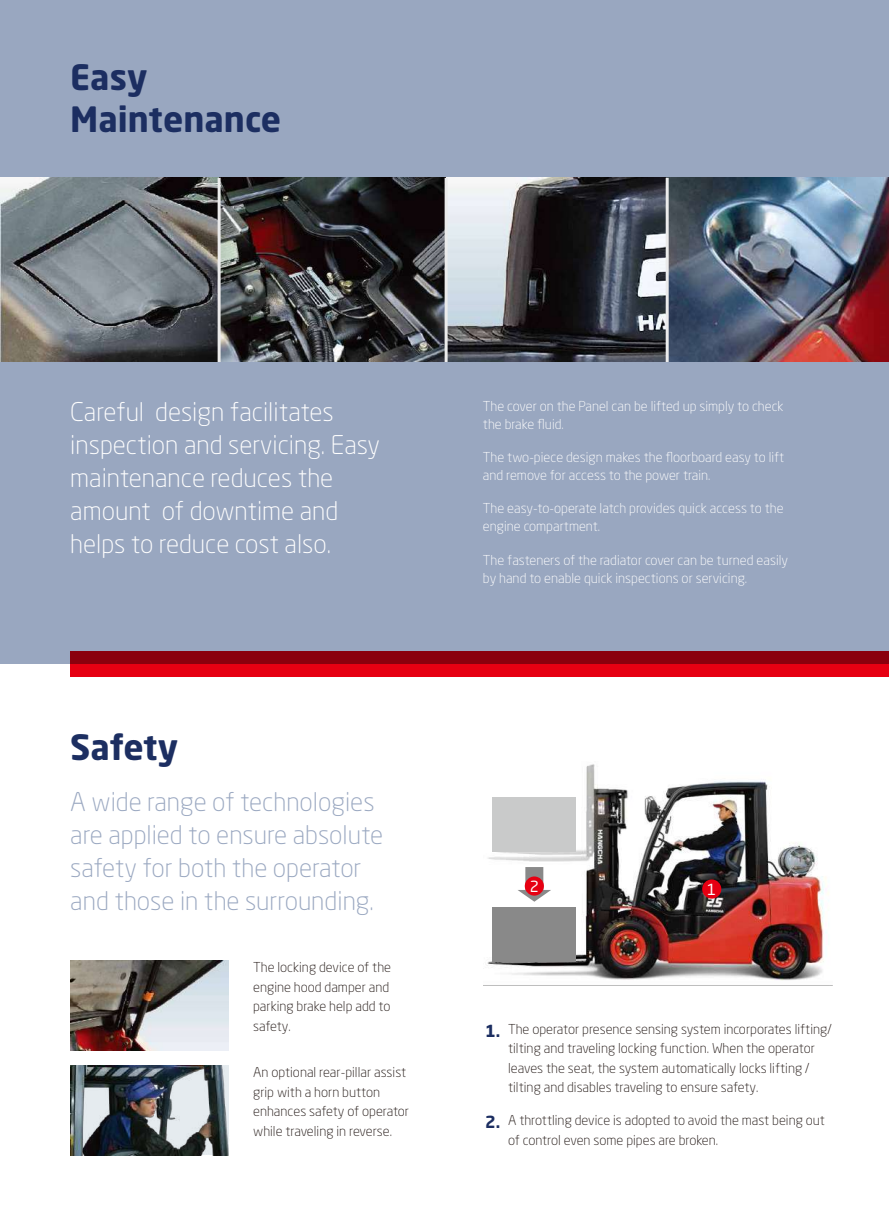
<style>
.page{position:relative;width:889px;height:1212px;background:#fff}
.page>*{position:absolute;margin:0;border:0;box-sizing:border-box;transform-origin:0 0}
.t1{font:700 34.5px/42px "Neo Sans Std";color:#1c2e61}
.t2{font:300 25.5px/33px "Neo Sans Std";color:#fff}
.t3{font:300 25.5px/33px "Neo Sans Std";color:#99a7c0}
.t4{font:700 16.5px "Neo Sans Std";color:#1c2e61}
.t5{font:15.15px "Neo Sans Std";color:#fff}
.t6{font:300 13.5px/19.5px "Neo Sans Std";color:#221815}
.t7{font:300 13.5px/18px "Neo Sans Std";color:#fff}
</style>
<div class="page">
<div style="left:0;top:0;width:889px;height:664px;background:#99a7c0"></div>
<svg style="left:70px;top:651px;width:819px;height:25px;background:#b6000f"></svg>
<img style="left:0;top:178px;width:889px;height:184px">
<img style="left:483px;top:764px;width:349px;height:222px">
<svg style="left:517px;top:867px;width:34px;height:35px"></svg>
<div style="left:493px;top:907px;width:83px;height:55px;background:#898989"></div>
<div style="left:493px;top:797px;width:83px;height:54px;background:#c9caca"></div>
<div style="left:702px;top:879px;width:19px;height:19px;background:#e60012;border-radius:50%"></div>
<div style="left:525px;top:876px;width:19px;height:19px;background:#e60012;border-radius:50%"></div>
<img style="left:70px;top:960px;width:159px;height:90px">
<img style="left:70px;top:1065px;width:159px;height:90px">
<hr style="left:218px;top:178px;width:3px;height:184px;background:#ebebeb">
<hr style="left:444px;top:178px;width:3px;height:184px;background:#ebebeb">
<hr style="left:665px;top:178px;width:3px;height:184px;background:#ebebeb">
<h1 class="t1" style="left:70px;top:56px;width:212px">Easy<br>Maintenance</h1>
<h2 class="t2" style="left:70px;top:395px;width:311px">Careful design facilitates inspection and servicing. Easy maintenance reduces the amount of downtime and helps to reduce cost also.</h2>
<h1 class="t1" style="left:70px;top:725px;width:109px">Safety</h1>
<h2 class="t3" style="left:70px;top:785px;width:314px">A wide range of technologies are applied to ensure absolute safety for both the operator and those in the surrounding.</h2>
<p class="t6" style="left:253px;top:957px;width:139px">The locking device of the engine hood damper and parking brake help add to safety.</p>
<p class="t6" style="left:253px;top:1062px;width:157px">An optional rear-pillar assist grip with a horn button enhances safety of operator while traveling in reverse.</p>
<p class="t7" style="left:483px;top:397px;width:302px">The cover on the Panel can be lifted up simply to check the brake fluid.</p>
<p class="t7" style="left:483px;top:448px;width:303px">The two-piece design makes the floorboard easy to lift and remove for access to the power train.</p>
<p class="t7" style="left:483px;top:499px;width:302px">The easy-to-operate latch provides quick access to the engine compartment.</p>
<p class="t7" style="left:483px;top:551px;width:307px">The fasteners of the radiator cover can be turned easily by hand to enable quick inspections or servicing.</p>
<p class="t5" style="left:530px;top:877px;width:11px">2</p>
<p class="t5" style="left:707px;top:880px;width:11px">1</p>
<p class="t4" style="left:485px;top:1020px;width:17px">1.</p>
<p class="t4" style="left:485px;top:1111px;width:17px">2.</p>
<p class="t6" style="left:508px;top:1019px;width:325px">The operator presence sensing system incorporates lifting/ tilting and traveling locking function. When the operator leaves the seat, the system automatically locks lifting / tilting and disables traveling to ensure safety.</p>
<p class="t6" style="left:508px;top:1110px;width:318px">A throttling device is adopted to avoid the mast being out of control even some pipes are broken.</p>
</div>
